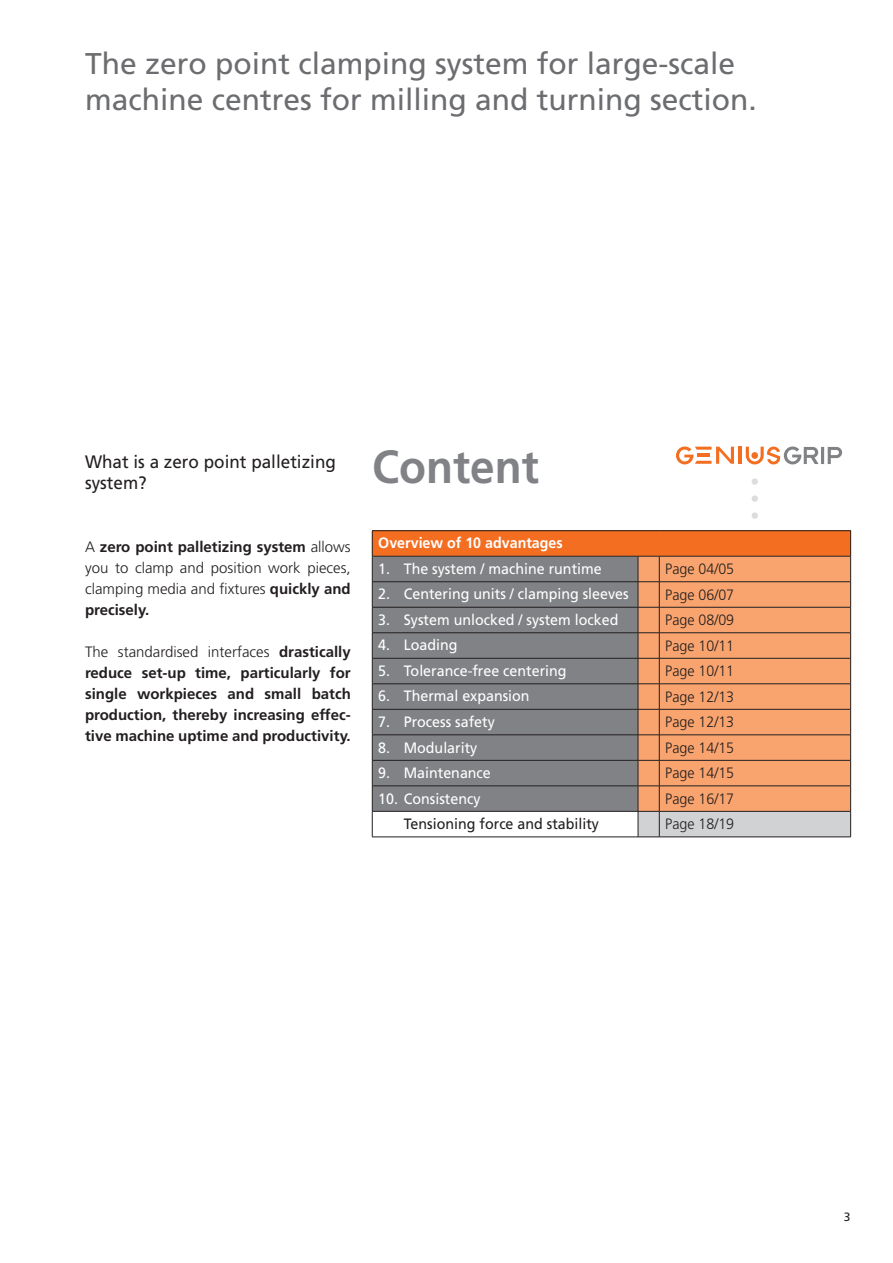
<style>
.page{position:relative;width:893px;height:1263px;background:#fff}
.page>*{position:absolute;margin:0;border:0;box-sizing:border-box;transform-origin:0 0}
.t1{font:700 46.5px "Frutiger";color:#808285;scale:.95 1}
.t2{font:30px/36px "Frutiger";color:#6c6d70}
.t3{font:18px/21px "Frutiger";color:#231f20;scale:.95 1}
.t4{font:15px "Frutiger";color:#fff;scale:.95 1}
.t5{font:700 15px/21px "Frutiger";color:#231f20;text-align:justify}
.t6{font:300 15px/21px "Frutiger";color:#231f20;text-align:justify}
.t7{font:300 15px "Frutiger";color:#231f20;scale:.95 1}
.t8{font:15px "Frutiger";color:#231f20;scale:.95 1}
.t9{font:700 15px "Frutiger";color:#fff;scale:.95 1}
.t10{font:12px "Frutiger";color:#231f20}
.s1{font-weight:700}
.s2{font-weight:300}
</style>
<div class="page">
<hr style="left:738px;top:447px;width:3px;height:17px;background:#f36e21">
<svg style="left:676px;top:446px;width:58px;height:18px"></svg>
<svg style="left:746px;top:446px;width:96px;height:18px"></svg>
<div style="left:752px;top:478px;width:6px;height:7px;background:#dcdddf;border-radius:50%"></div>
<div style="left:752px;top:495px;width:6px;height:7px;background:#dcdddf;border-radius:50%"></div>
<div style="left:752px;top:512px;width:6px;height:7px;background:#dcdddf;border-radius:50%"></div>
<div style="left:372px;top:531px;width:479px;height:25px;background:#f36e21"></div>
<div style="left:373px;top:557px;width:265px;height:254px;background:#808285"></div>
<hr style="left:372px;top:530px;width:266px;height:1px;background:#231f20">
<hr style="left:372px;top:556px;width:266px;height:1px;background:#231f20">
<hr style="left:372px;top:581px;width:266px;height:1px;background:#231f20">
<hr style="left:372px;top:607px;width:266px;height:1px;background:#231f20">
<hr style="left:372px;top:632px;width:266px;height:1px;background:#231f20">
<hr style="left:372px;top:658px;width:266px;height:1px;background:#231f20">
<hr style="left:372px;top:683px;width:266px;height:1px;background:#231f20">
<hr style="left:372px;top:709px;width:266px;height:1px;background:#231f20">
<hr style="left:372px;top:734px;width:266px;height:1px;background:#231f20">
<hr style="left:372px;top:760px;width:266px;height:1px;background:#231f20">
<hr style="left:372px;top:786px;width:266px;height:1px;background:#231f20">
<hr style="left:372px;top:811px;width:266px;height:1px;background:#231f20">
<svg style="left:372px;top:531px;width:1px;height:306px"></svg>
<hr style="left:372px;top:837px;width:266px;height:1px;background:#231f20">
<svg style="left:638px;top:530px;width:213px;height:308px;background:#ea9c6b"></svg>
<hr style="left:659px;top:837px;width:192px;height:1px;background:#231f20">
<h2 class="t2" style="left:85px;top:46px;width:673px">The zero point clamping system for large-scale machine centres for milling and turning section.</h2>
<p class="t3" style="left:85px;top:451px;width:266px">What is a zero point palletizing system?</p>
<p class="t6" style="left:85px;top:536px;width:267px">A <span class="s1">zero point palletizing system</span> allows you to clamp and position work pieces, clamping media and fixtures <span class="s1">quickly and precisely.</span></p>
<p class="t5" style="left:85px;top:641px;width:267px"><span class="s2">The standardised interfaces</span> drastically reduce set-up time, particularly for single workpieces and small batch production, thereby increasing effec&shy;tive machine uptime and productivity.</p>
<h1 class="t1" style="left:372px;top:439px;width:177px">Content</h1>
<p class="t9" style="left:378px;top:534px;width:196px">Overview of 10 advantages</p>
<p class="t4" style="left:378px;top:560px;width:237px">1. The system / machine runtime</p>
<p class="t7" style="left:665px;top:560px;width:74px">Page 04/05</p>
<p class="t4" style="left:378px;top:585px;width:265px">2. Centering units / clamping sleeves</p>
<p class="t7" style="left:665px;top:586px;width:74px">Page 06/07</p>
<p class="t4" style="left:378px;top:611px;width:254px">3. System unlocked / system locked</p>
<p class="t7" style="left:665px;top:611px;width:74px">Page 08/09</p>
<p class="t4" style="left:378px;top:636px;width:85px">4. Loading</p>
<p class="t7" style="left:665px;top:637px;width:74px">Page 10/11</p>
<p class="t4" style="left:378px;top:662px;width:200px">5. Tolerance-free centering</p>
<p class="t7" style="left:665px;top:662px;width:74px">Page 10/11</p>
<p class="t4" style="left:378px;top:687px;width:161px">6. Thermal expansion</p>
<p class="t7" style="left:665px;top:688px;width:74px">Page 12/13</p>
<p class="t4" style="left:378px;top:713px;width:124px">7. Process safety</p>
<p class="t7" style="left:665px;top:713px;width:74px">Page 12/13</p>
<p class="t4" style="left:378px;top:738px;width:106px">8. Modularity</p>
<p class="t7" style="left:665px;top:739px;width:74px">Page 14/15</p>
<p class="t4" style="left:378px;top:764px;width:120px">9. Maintenance</p>
<p class="t7" style="left:665px;top:764px;width:74px">Page 14/15</p>
<p class="t4" style="left:378px;top:789px;width:109px">10. Consistency</p>
<p class="t7" style="left:665px;top:790px;width:74px">Page 16/17</p>
<p class="t8" style="left:404px;top:815px;width:207px">Tensioning force and stability</p>
<p class="t7" style="left:665px;top:815px;width:74px">Page 18/19</p>
<p class="t10" style="left:844px;top:1210px;width:8px">3</p>
</div>
